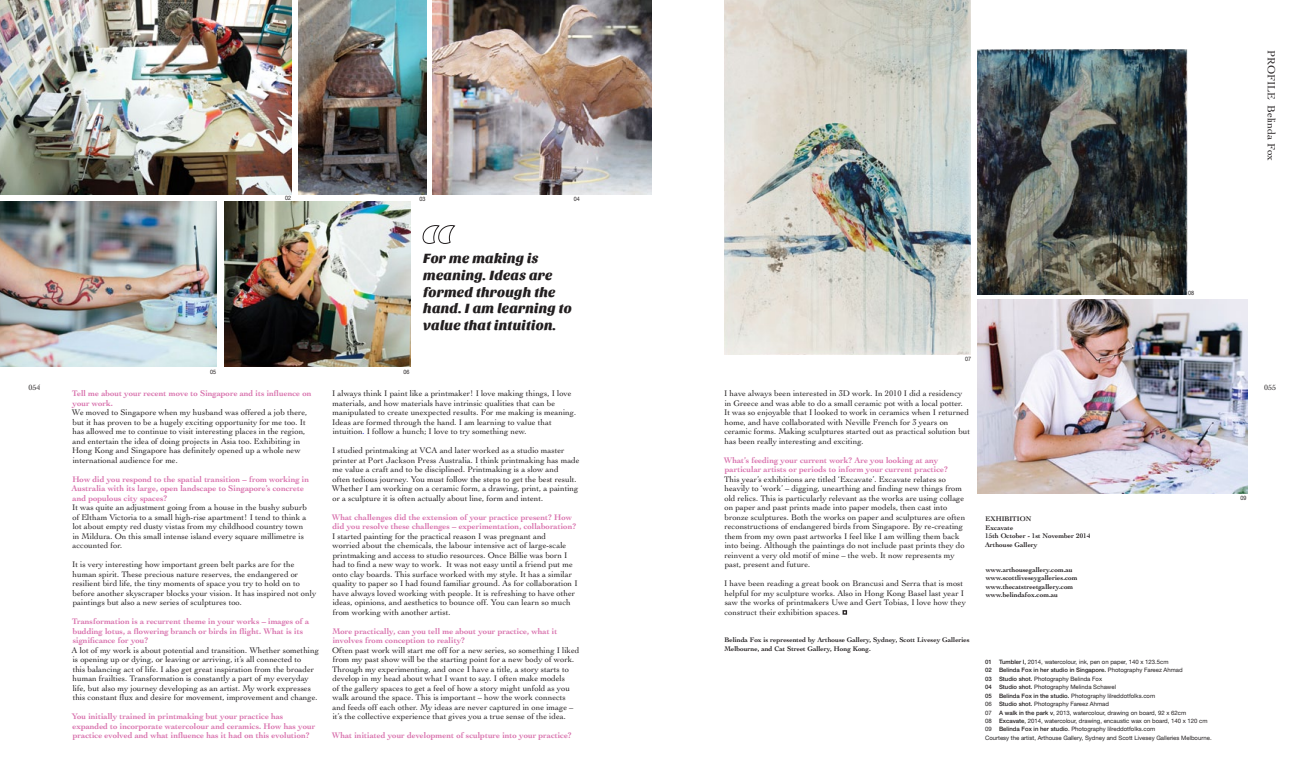
<style>
.page{position:relative;width:1304px;height:780px;background:#fff}
.page>*{position:absolute;margin:0;border:0;box-sizing:border-box;transform-origin:0 0}
.t1{font:14px/16.8px "Sansita One";color:#231f20}
.t2{font:11px "Cochin LT Std";color:#231f20}
.t3{font:8.5px/9.5px "Cochin LT Std";color:#231f20}
.t4{font:700 8.5px/9.5px "Cochin LT Std";color:#d870ac}
.t5{font:8px "Cochin LT Std";color:#231f20}
.t6{font:700 7px/8.4px "Cochin LT Std";color:#231f20}
.t7{font:6px/8.4px "Helvetica Neue LT Std";color:#231f20}
.t8{font:6px "Helvetica Neue LT Std";color:#231f20;scale:.9 1}
.s1{color:#00f}
.s2{font-weight:500}
</style>
<div class="page">
<img style="left:225px;top:202px;width:185px;height:165px">
<svg style="left:843px;top:610px;width:4px;height:4px"></svg>
<img style="left:0;top:1px;width:292px;height:193px">
<img style="left:298px;top:1px;width:128px;height:193px">
<img style="left:724px;top:1px;width:247px;height:353px">
<img style="left:0;top:202px;width:217px;height:165px">
<svg style="left:422px;top:225px;width:34px;height:19px"></svg>
<img style="left:432px;top:1px;width:220px;height:193px">
<img style="left:978px;top:50px;width:210px;height:244px">
<img style="left:978px;top:299px;width:269px;height:194px">
<p class="t8" style="left:285px;top:194px;width:8px">02</p>
<p class="t8" style="left:419px;top:195px;width:8px">03</p>
<p class="t8" style="left:574px;top:195px;width:8px">04</p>
<h1 class="t1" style="left:423px;top:250px;width:150px">For me making is meaning. Ideas are formed through the hand. I am learning to value that intuition.</h1>
<p class="t8" style="left:1188px;top:289px;width:8px">08</p>
<p class="t2" style="left:1278px;top:50px;width:113px;rotate:90deg">PROFILE Belinda Fox</p>
<p class="t8" style="left:965px;top:355px;width:8px">07</p>
<p class="t3" style="left:724px;top:388px;width:248px">I have always been interested in 3D work. In 2010 I did a residency in Greece and was able to do a small ceramic pot with a local potter.<br>It was so enjoyable that I looked to work in ceramics when I returned home, and have collaborated with Neville French for 3 years on ceramic forms. Making sculptures started out as practical solution but has been really interesting and exciting.</p>
<p class="t4" style="left:724px;top:455px;width:225px">What’s feeding your current work? Are you looking at any particular artists or periods to inform your current practice?</p>
<p class="t3" style="left:724px;top:474px;width:243px">This year’s exhibitions are titled ‘Excavate’. Excavate relates so heavily to ‘work’ – digging, unearthing and finding new things from old relics. This is particularly relevant as the works are using collage on paper and past prints made into paper models, then cast into bronze sculptures. Both the works on paper and sculptures are often reconstructions of endangered birds from Singapore. By re-creating them from my own past artworks I feel like I am willing them back into being. Although the paintings do not include past prints they do reinvent a very old motif of mine – the web. It now represents my past, present and future.</p>
<p class="t3" style="left:724px;top:578px;width:243px">I have been reading a great book on Brancusi and Serra that is most helpful for my sculpture works. Also in Hong Kong Basel last year I saw the works of printmakers Uwe and Gert Tobias, I love how they construct their exhibition spaces.</p>
<p class="t6" style="left:724px;top:635px;width:247px">Belinda Fox is represented by Arthouse Gallery, Sydney, Scott Livesey Galleries<br>Melbourne, and Cat Street Gallery, Hong Kong.</p>
<p class="t8" style="left:210px;top:368px;width:8px">05</p>
<p class="t8" style="left:404px;top:368px;width:8px">06</p>
<p class="t5" style="left:28px;top:382px;width:13px">054</p>
<p class="t5" style="left:1264px;top:382px;width:13px">055</p>
<p class="t4" style="left:72px;top:388px;width:241px">Tell me about your recent move to Singapore and its influence on your work.</p>
<p class="t3" style="left:72px;top:407px;width:237px">We moved to Singapore when my husband was offered a job there, but it has proven to be a hugely exciting opportunity for me too. It has allowed me to continue to visit interesting places in the region, and entertain the idea of doing projects in Asia too. Exhibiting in Hong Kong and Singapore has definitely opened up a whole new international audience for me.</p>
<p class="t4" style="left:72px;top:474px;width:239px">How did you respond to the spatial transition – from working in<br>Australia with its large, open landscape to Singapore’s concrete and populous city spaces?</p>
<p class="t3" style="left:72px;top:502px;width:236px">It was quite an adjustment going from a house in the bushy suburb of Eltham Victoria to a small high-rise apartment! I tend to think a lot about empty red dusty vistas from my childhood country town in Mildura. On this small intense island every square millimetre is accounted for.</p>
<p class="t3" style="left:72px;top:559px;width:246px">It is very interesting how important green belt parks are for the human spirit. These precious nature reserves, the endangered or resilient bird life, the tiny moments of space you try to hold on to before another skyscraper blocks your vision. It has inspired not only paintings but also a new series of sculptures too.</p>
<p class="t4" style="left:72px;top:616px;width:238px">Transformation is a recurrent theme in your works – images of a budding lotus, a flowering branch or birds in flight. What is its significance for you?</p>
<p class="t3" style="left:72px;top:645px;width:249px">A lot of my work is about potential and transition. Whether something is opening up or dying, or leaving or arriving, it’s all connected to<br>this balancing act of life. I also get great inspiration from the broader human frailties. Transformation is constantly a part of my everyday life, but also my journey developing as an artist. My work expresses this constant flux and desire for movement, improvement and change.</p>
<p class="t4" style="left:72px;top:711px;width:245px">You initially trained in printmaking but your practice has expanded to incorporate watercolour and ceramics. How has your practice evolved and what influence has it had on this evolution?</p>
<p class="t3" style="left:332px;top:388px;width:246px">I always think I paint like a printmaker! I love making things, I love materials, and how materials have intrinsic qualities that can be manipulated to create unexpected results. For me making is meaning.<br>Ideas are formed through the hand. I am learning to value that intuition<span class="s1">.</span> I follow a hunch; I love to try something new.</p>
<p class="t3" style="left:332px;top:445px;width:249px">I studied printmaking at VCA and later worked as a studio master printer at Port Jackson Press Australia. I think printmaking has made me value a craft and to be disciplined. Printmaking is a slow and<br>often tedious journey. You must follow the steps to get the best result.<br>Whether I am working on a ceramic form, a drawing, print, a painting or a sculpture it is often actually about line, form and intent.</p>
<p class="t4" style="left:332px;top:512px;width:246px">What challenges did the extension of your practice present? How did you resolve these challenges – experimentation, collaboration?</p>
<p class="t3" style="left:332px;top:531px;width:247px">I started painting for the practical reason I was pregnant and<br>worried about the chemicals, the labour intensive act of large-scale printmaking and access to studio resources. Once Billie was born I had to find a new way to work. It was not easy until a friend put me onto clay boards. This surface worked with my style. It has a similar quality to paper so I had found familiar ground. As for collaboration I have always loved working with people. It is refreshing to have other ideas, opinions, and aesthetics to bounce off. You can learn so much from working with another artist.</p>
<p class="t4" style="left:332px;top:626px;width:226px">More practically, can you tell me about your practice, what it involves from conception to reality?</p>
<p class="t3" style="left:332px;top:645px;width:249px">Often past work will start me off for a new series, so something I liked from my past show will be the starting point for a new body of work.<br>Through my experimenting, and once I have a title, a story starts to develop in my head about what I want to say. I often make models<br>of the gallery spaces to get a feel of how a story might unfold as you walk around the space. This is important – how the work connects and feeds off each other. My ideas are never captured in one image – it’s the collective experience that gives you a true sense of the idea.</p>
<p class="t4" style="left:332px;top:730px;width:241px">What initiated your development of sculpture into your practice?</p>
<p class="t8" style="left:1241px;top:494px;width:8px">09</p>
<p class="t6" style="left:985px;top:515px;width:107px">EXHIBITION<br>Excavate<br>15th October - 1st November 2014<br>Arthouse Gallery</p>
<p class="t6" style="left:986px;top:565px;width:93px">www.arthousegallery.com.au www.scottliveseygalleries.com www.thecatstreetgallery.com www.belindafox.com.au</p>
<p class="t7" style="left:985px;top:657px;width:228px"><span class="s2">01 Tumbler I,</span> 2014, watercolour, ink, pen on paper, 140 x 123.5cm<br><span class="s2">02 Belinda Fox in her studio in Singapore.</span> Photography Fareez Ahmad<br><span class="s2">03 Studio shot.</span> Photography Belinda Fox<br><span class="s2">04 Studio shot.</span> Photography Melinda Schawel<br><span class="s2">05 Belinda Fox in the studio.</span> Photography lilreddotfolks.com<br>06 <span class="s2">Studio shot.</span> Photography Fareez Ahmad<br>07 <span class="s2">A walk in the park v</span>, 2013, watercolour, drawing on board, 92 x 62cm<br>08 <span class="s2">Excavate</span>, 2014, watercolour, drawing, encaustic wax on board, 140 x 120 cm 09 <span class="s2">Belinda Fox in her studio</span>. Photography lilreddotfolks.com<br>Courtesy the artist, Arthouse Gallery, Sydney and Scott Livesey Galleries Melbourne.</p>
</div>
